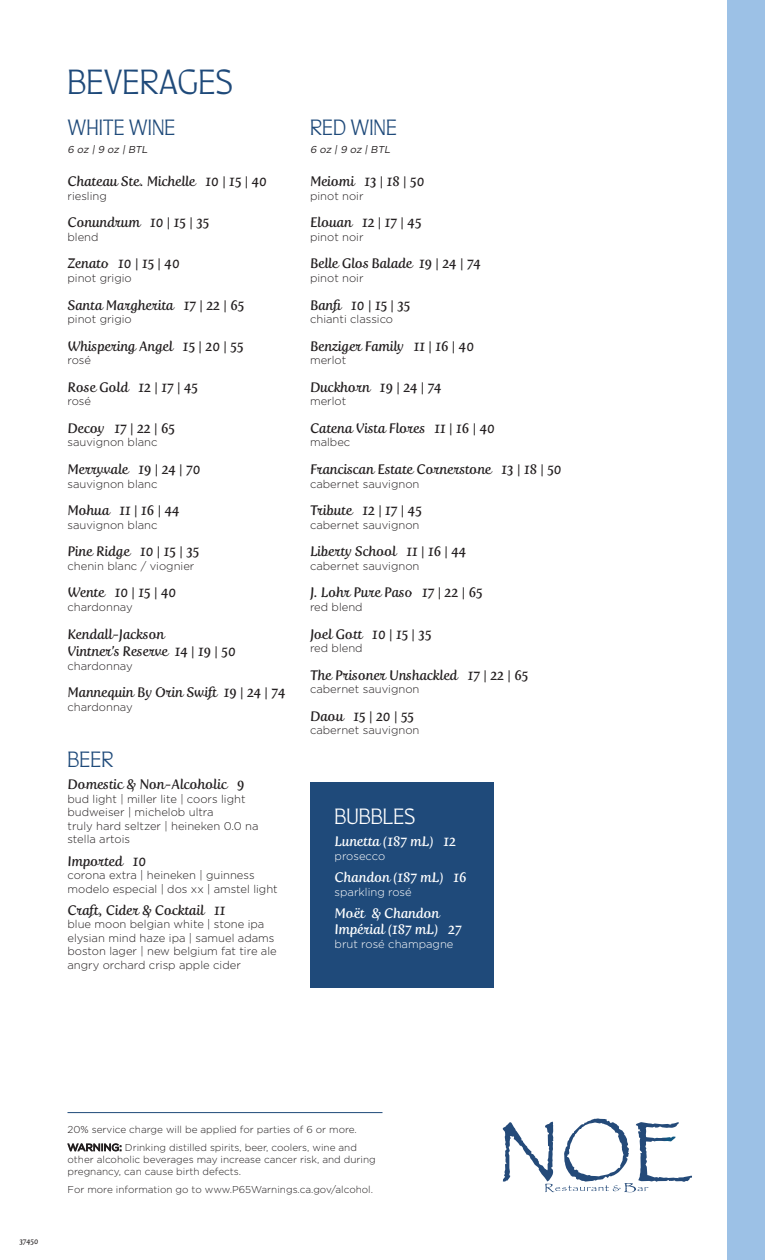
<style>
.page{position:relative;width:765px;height:1260px;background:#fff}
.page>*{position:absolute;margin:0;border:0;box-sizing:border-box;transform-origin:0 0}
.MAIN_HEADER{font:800 37.5px "Quiverleaf CF";color:#1f4a7a}
.t1{font:800 23.75px "Quiverleaf CF";color:#1f4a7a}
.WHITE_HEADER{font:800 23.75px "Quiverleaf CF";color:#fff}
.WINE_ITEM{font:13.75px/17.5px "Fertigo Pro Script";color:#231f20}
.WHITE_ITEM{font:13.75px/16.5px "Fertigo Pro Script";color:#fff}
.ITEM{font:13.75px "Fertigo Pro Script";color:#231f20}
.DESCRIPTION{font:300 11.25px/13.5px "Gotham";color:#231f20}
.WHITE_DESCRIPTION{font:300 11.25px "Gotham";color:#fff}
.SMALL_NOTE{font:300 10px/12px "Gotham";color:#231f20}
.NOTE{font:italic 10px "Gotham";color:#231f20}
.ITEM-2{font:7.5px "Fertigo Pro Script";color:#231f20}
.s1{font-weight:400}
</style>
<div class="page">
<svg style="left:502px;top:1118px;width:190px;height:74px"></svg>
<div style="left:728px;top:0;width:37px;height:1260px;background:#9cc1e6"></div>
<div style="left:310px;top:782px;width:184px;height:205px;background:#1f4a7a"></div>
<hr style="left:68px;top:1112px;width:314px;height:1px;background:#1f4a7a">
<p class="MAIN_HEADER" style="left:68px;top:55px;width:167px">BEVERAGES</p>
<p class="t1" style="left:68px;top:111px;width:109px">WHITE WINE</p>
<p class="NOTE" style="left:68px;top:143px;width:84px">6 oz | 9 oz | BTL</p>
<p class="WINE_ITEM" style="left:68px;top:173px;width:201px">Chateau Ste. Michelle 10 | 15 | 40</p>
<p class="DESCRIPTION" style="left:68px;top:189px;width:41px">riesling</p>
<p class="WINE_ITEM" style="left:68px;top:214px;width:143px">Conundrum 10 | 15 | 35</p>
<p class="DESCRIPTION" style="left:68px;top:230px;width:33px">blend</p>
<p class="WINE_ITEM" style="left:68px;top:255px;width:114px">Zenato 10 | 15 | 40</p>
<p class="DESCRIPTION" style="left:68px;top:271px;width:66px">pinot grigio</p>
<p class="WINE_ITEM" style="left:68px;top:296px;width:178px">Santa Margherita 17 | 22 | 65</p>
<p class="DESCRIPTION" style="left:68px;top:312px;width:66px">pinot grigio</p>
<p class="WINE_ITEM" style="left:68px;top:337px;width:178px">Whispering Angel 15 | 20 | 55</p>
<p class="DESCRIPTION" style="left:68px;top:353px;width:25px">rosé</p>
<p class="WINE_ITEM" style="left:68px;top:378px;width:132px">Rose Gold 12 | 17 | 45</p>
<p class="DESCRIPTION" style="left:68px;top:394px;width:25px">rosé</p>
<p class="WINE_ITEM" style="left:68px;top:419px;width:109px">Decoy 17 | 22 | 65</p>
<p class="DESCRIPTION" style="left:68px;top:435px;width:92px">sauvignon blanc</p>
<p class="WINE_ITEM" style="left:68px;top:461px;width:135px">Merryvale 19 | 24 | 70</p>
<p class="DESCRIPTION" style="left:68px;top:477px;width:92px">sauvignon blanc</p>
<p class="WINE_ITEM" style="left:68px;top:502px;width:114px">Mohua 11 | 16 | 44</p>
<p class="DESCRIPTION" style="left:68px;top:518px;width:92px">sauvignon blanc</p>
<p class="WINE_ITEM" style="left:68px;top:543px;width:133px">Pine Ridge 10 | 15 | 35</p>
<p class="DESCRIPTION" style="left:68px;top:559px;width:128px">chenin blanc / viognier</p>
<p class="WINE_ITEM" style="left:68px;top:584px;width:110px">Wente 10 | 15 | 40</p>
<p class="DESCRIPTION" style="left:68px;top:600px;width:67px">chardonnay</p>
<p class="WINE_ITEM" style="left:68px;top:625px;width:170px">Kendall-Jackson<br>Vintner’s Reserve 14 | 19 | 50</p>
<p class="DESCRIPTION" style="left:68px;top:659px;width:67px">chardonnay</p>
<p class="WINE_ITEM" style="left:68px;top:684px;width:220px">Mannequin By Orin Swift 19 | 24 | 74</p>
<p class="DESCRIPTION" style="left:68px;top:700px;width:67px">chardonnay</p>
<p class="t1" style="left:68px;top:743px;width:48px">BEER</p>
<p class="ITEM" style="left:68px;top:777px;width:178px">Domestic &amp; Non-Alcoholic 9</p>
<p class="DESCRIPTION" style="left:68px;top:792px;width:193px">bud light | miller lite | coors light budweiser | michelob ultra<br>truly hard seltzer | heineken 0.0 na stella artois</p>
<p class="ITEM" style="left:68px;top:853px;width:80px">Imported 10</p>
<p class="DESCRIPTION" style="left:68px;top:868px;width:212px">corona extra | heineken | guinness modelo especial | dos xx | amstel light</p>
<p class="ITEM" style="left:68px;top:902px;width:160px">Craft, Cider &amp; Cocktail 11</p>
<p class="DESCRIPTION" style="left:68px;top:917px;width:211px">blue moon belgian white | stone ipa elysian mind haze ipa | samuel adams boston lager | new belgium fat tire ale angry orchard crisp apple cider</p>
<p class="t1" style="left:310px;top:111px;width:88px">RED WINE</p>
<p class="NOTE" style="left:310px;top:143px;width:84px">6 oz | 9 oz | BTL</p>
<p class="WINE_ITEM" style="left:310px;top:173px;width:116px">Meiomi 13 | 18 | 50</p>
<p class="DESCRIPTION" style="left:310px;top:189px;width:55px">pinot noir</p>
<p class="WINE_ITEM" style="left:310px;top:214px;width:113px">Elouan 12 | 17 | 45</p>
<p class="DESCRIPTION" style="left:310px;top:230px;width:55px">pinot noir</p>
<p class="WINE_ITEM" style="left:310px;top:255px;width:172px">Belle Glos Balade 19 | 24 | 74</p>
<p class="DESCRIPTION" style="left:310px;top:271px;width:55px">pinot noir</p>
<p class="WINE_ITEM" style="left:310px;top:296px;width:102px">Banfi 10 | 15 | 35</p>
<p class="DESCRIPTION" style="left:310px;top:312px;width:85px">chianti classico</p>
<p class="WINE_ITEM" style="left:310px;top:337px;width:166px">Benziger Family 11 | 16 | 40</p>
<p class="DESCRIPTION" style="left:310px;top:353px;width:38px">merlot</p>
<p class="WINE_ITEM" style="left:310px;top:378px;width:133px">Duckhorn 19 | 24 | 74</p>
<p class="DESCRIPTION" style="left:310px;top:394px;width:38px">merlot</p>
<p class="WINE_ITEM" style="left:310px;top:419px;width:186px">Catena Vista Flores 11 | 16 | 40</p>
<p class="DESCRIPTION" style="left:310px;top:435px;width:42px">malbec</p>
<p class="WINE_ITEM" style="left:310px;top:461px;width:253px">Franciscan Estate Cornerstone 13 | 18 | 50</p>
<p class="DESCRIPTION" style="left:310px;top:477px;width:111px">cabernet sauvignon</p>
<p class="WINE_ITEM" style="left:310px;top:502px;width:113px">Tribute 12 | 17 | 45</p>
<p class="DESCRIPTION" style="left:310px;top:518px;width:111px">cabernet sauvignon</p>
<p class="WINE_ITEM" style="left:310px;top:543px;width:158px">Liberty School 11 | 16 | 44</p>
<p class="DESCRIPTION" style="left:310px;top:559px;width:111px">cabernet sauvignon</p>
<p class="WINE_ITEM" style="left:310px;top:584px;width:174px">J. Lohr Pure Paso 17 | 22 | 65</p>
<p class="DESCRIPTION" style="left:310px;top:600px;width:54px">red blend</p>
<p class="WINE_ITEM" style="left:310px;top:625px;width:123px">Joel Gott 10 | 15 | 35</p>
<p class="DESCRIPTION" style="left:310px;top:641px;width:54px">red blend</p>
<p class="WINE_ITEM" style="left:310px;top:666px;width:220px">The Prisoner Unshackled 17 | 22 | 65</p>
<p class="DESCRIPTION" style="left:310px;top:682px;width:111px">cabernet sauvignon</p>
<p class="WINE_ITEM" style="left:310px;top:707px;width:106px">Daou 15 | 20 | 55</p>
<p class="DESCRIPTION" style="left:310px;top:723px;width:111px">cabernet sauvignon</p>
<p class="WHITE_HEADER" style="left:335px;top:800px;width:82px">BUBBLES</p>
<p class="WHITE_ITEM" style="left:335px;top:833px;width:123px">Lunetta (187 mL) 12</p>
<p class="WHITE_DESCRIPTION" style="left:335px;top:849px;width:52px">prosecco</p>
<p class="WHITE_ITEM" style="left:335px;top:869px;width:133px">Chandon (187 mL) 16</p>
<p class="WHITE_DESCRIPTION" style="left:335px;top:884px;width:79px">sparkling rosé</p>
<p class="WHITE_ITEM" style="left:335px;top:905px;width:129px">Moët &amp; Chandon<br>Impérial (187 mL) 27</p>
<p class="WHITE_DESCRIPTION" style="left:335px;top:937px;width:120px">brut rosé champagne</p>
<p class="ITEM-2" style="left:19px;top:1237px;width:20px">37450</p>
<p class="SMALL_NOTE" style="left:68px;top:1123px;width:291px">20% service charge will be applied for parties of 6 or more.</p>
<p class="SMALL_NOTE" style="left:68px;top:1141px;width:310px"><span class="s1">WARNING:</span> Drinking distilled spirits, beer, coolers, wine and other alcoholic beverages may increase cancer risk, and during pregnancy, can cause birth defects.</p>
<p class="SMALL_NOTE" style="left:68px;top:1183px;width:307px">For more information go to www.P65Warnings.ca.gov/alcohol.</p>
</div>
